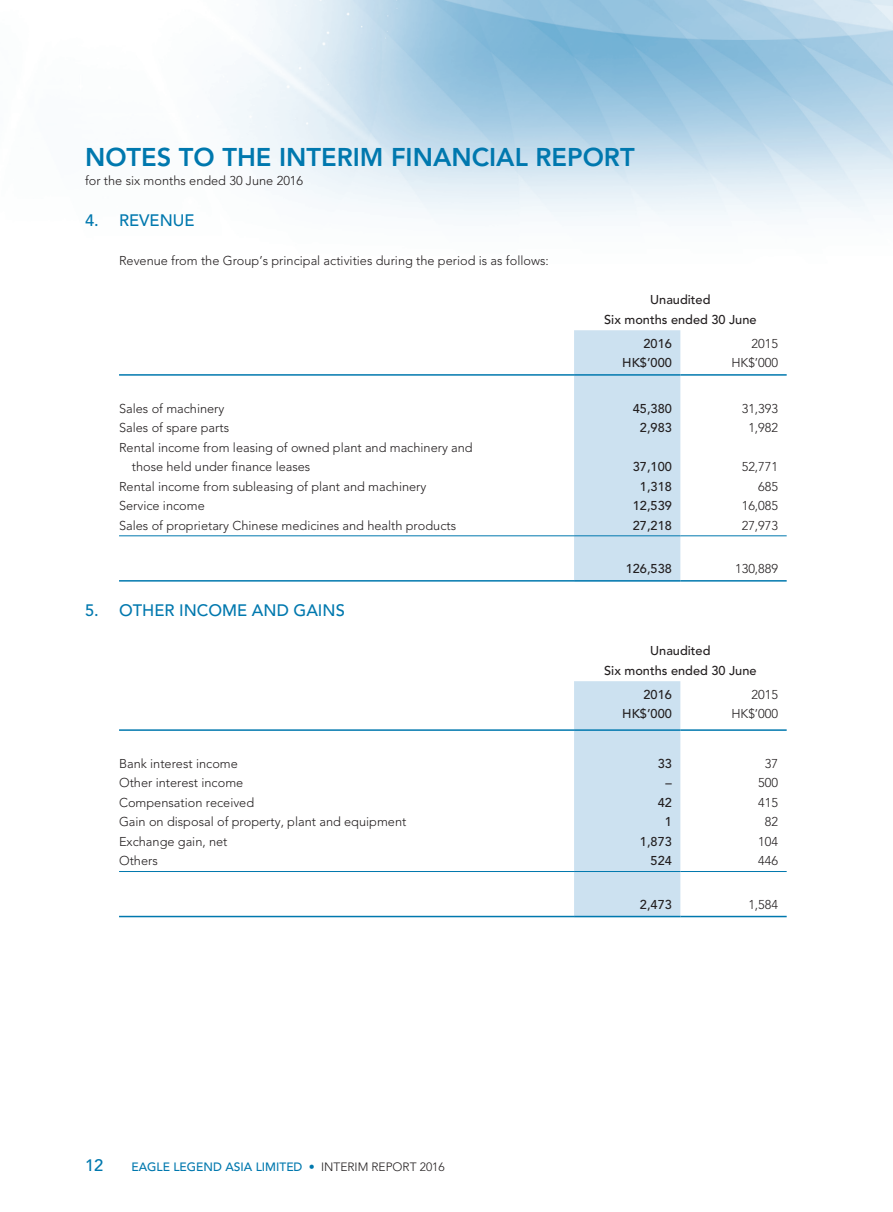
<style>
.page{position:relative;width:893px;height:1212px;background:#fff}
.page>*{position:absolute;margin:0;border:0;box-sizing:border-box;transform-origin:0 0}
.t1{font:800 25.5px "Avenir LT Std";color:#0078ae}
._01_H1{font:500 16.5px "Avenir LT Std";color:#0078ae}
._50_Table_txt{font:300 12.75px "Avenir LT Std";color:#231f20}
._50_Table_txt-2{font:500 12.75px "Avenir LT Std";color:#231f20}
._00_txt{font:300 12.75px "Avenir LT Std";color:#231f20}
.t2{font:500 12px "Avenir LT Std";color:#0078ae}
.s1{font-weight:300}
.s2{font-weight:300;color:#231f20}
</style>
<div class="page">
<div style="left:574px;top:330px;width:106px;height:250px;background:#cce1f0"></div>
<hr style="left:119px;top:374px;width:455px;height:2px;background:#0078ae">
<hr style="left:574px;top:374px;width:106px;height:2px;background:#0078ae">
<hr style="left:680px;top:374px;width:107px;height:2px;background:#0078ae">
<hr style="left:119px;top:535px;width:455px;height:1px;background:#0078ae">
<hr style="left:574px;top:535px;width:106px;height:1px;background:#0078ae">
<hr style="left:680px;top:535px;width:107px;height:1px;background:#0078ae">
<hr style="left:119px;top:580px;width:455px;height:2px;background:#0078ae">
<hr style="left:574px;top:580px;width:106px;height:2px;background:#0078ae">
<hr style="left:680px;top:580px;width:107px;height:2px;background:#0078ae">
<div style="left:574px;top:681px;width:106px;height:235px;background:#cce1f0"></div>
<hr style="left:119px;top:729px;width:455px;height:2px;background:#0078ae">
<hr style="left:574px;top:729px;width:106px;height:2px;background:#0078ae">
<hr style="left:680px;top:729px;width:107px;height:2px;background:#0078ae">
<hr style="left:119px;top:871px;width:455px;height:1px;background:#0078ae">
<hr style="left:574px;top:871px;width:106px;height:1px;background:#0078ae">
<hr style="left:680px;top:871px;width:107px;height:1px;background:#0078ae">
<hr style="left:119px;top:916px;width:455px;height:1px;background:#0078ae">
<hr style="left:574px;top:916px;width:106px;height:1px;background:#0078ae">
<hr style="left:680px;top:916px;width:107px;height:1px;background:#0078ae">
<h1 class="t1" style="left:85px;top:142px;width:551px">NOTES TO THE INTERIM FINANCIAL REPORT</h1>
<p class="_00_txt" style="left:85px;top:173px;width:220px">for the six months ended 30 June 2016</p>
<p class="_01_H1" style="left:85px;top:211px;width:111px">4. REVENUE</p>
<p class="_00_txt" style="left:119px;top:253px;width:431px">Revenue from the Group’s principal activities during the period is as follows:</p>
<p class="_50_Table_txt-2" style="left:650px;top:293px;width:62px">Unaudited</p>
<p class="_50_Table_txt-2" style="left:604px;top:312px;width:154px">Six months ended 30 June</p>
<p class="_50_Table_txt-2" style="left:643px;top:336px;width:30px">2016</p>
<p class="_50_Table_txt" style="left:752px;top:336px;width:28px">2015</p>
<p class="_50_Table_txt-2" style="left:622px;top:355px;width:51px">HK$’000</p>
<p class="_50_Table_txt" style="left:731px;top:355px;width:48px">HK$’000</p>
<p class="_50_Table_txt" style="left:119px;top:401px;width:107px">Sales of machinery</p>
<p class="_50_Table_txt-2" style="left:633px;top:401px;width:40px">45,380</p>
<p class="_50_Table_txt" style="left:742px;top:401px;width:38px">31,393</p>
<p class="_50_Table_txt" style="left:119px;top:420px;width:112px">Sales of spare parts</p>
<p class="_50_Table_txt-2" style="left:640px;top:420px;width:33px">2,983</p>
<p class="_50_Table_txt" style="left:748px;top:420px;width:31px">1,982</p>
<p class="_50_Table_txt" style="left:119px;top:440px;width:355px">Rental income from leasing of owned plant and machinery and</p>
<p class="_50_Table_txt" style="left:132px;top:459px;width:180px">those held under finance leases</p>
<p class="_50_Table_txt-2" style="left:633px;top:459px;width:40px">37,100</p>
<p class="_50_Table_txt" style="left:742px;top:459px;width:38px">52,771</p>
<p class="_50_Table_txt" style="left:119px;top:479px;width:309px">Rental income from subleasing of plant and machinery</p>
<p class="_50_Table_txt-2" style="left:640px;top:479px;width:33px">1,318</p>
<p class="_50_Table_txt" style="left:758px;top:479px;width:21px">685</p>
<p class="_50_Table_txt" style="left:119px;top:498px;width:87px">Service income</p>
<p class="_50_Table_txt-2" style="left:633px;top:498px;width:40px">12,539</p>
<p class="_50_Table_txt" style="left:742px;top:498px;width:38px">16,085</p>
<p class="_50_Table_txt" style="left:119px;top:518px;width:339px">Sales of proprietary Chinese medicines and health products</p>
<p class="_50_Table_txt-2" style="left:633px;top:518px;width:40px">27,218</p>
<p class="_50_Table_txt" style="left:742px;top:518px;width:38px">27,973</p>
<p class="_50_Table_txt-2" style="left:626px;top:561px;width:48px">126,538</p>
<p class="_50_Table_txt" style="left:735px;top:561px;width:45px">130,889</p>
<p class="_01_H1" style="left:85px;top:601px;width:261px">5. OTHER INCOME AND GAINS</p>
<p class="_50_Table_txt-2" style="left:650px;top:643px;width:62px">Unaudited</p>
<p class="_50_Table_txt-2" style="left:604px;top:663px;width:154px">Six months ended 30 June</p>
<p class="_50_Table_txt-2" style="left:643px;top:687px;width:30px">2016</p>
<p class="_50_Table_txt" style="left:752px;top:687px;width:28px">2015</p>
<p class="_50_Table_txt-2" style="left:622px;top:706px;width:51px">HK$’000</p>
<p class="_50_Table_txt" style="left:731px;top:706px;width:48px">HK$’000</p>
<p class="_50_Table_txt" style="left:119px;top:756px;width:120px">Bank interest income</p>
<p class="_50_Table_txt-2" style="left:658px;top:756px;width:16px">33</p>
<p class="_50_Table_txt" style="left:765px;top:756px;width:15px">37</p>
<p class="_50_Table_txt" style="left:119px;top:775px;width:126px">Other interest income</p>
<p class="_50_Table_txt-2" style="left:665px;top:775px;width:8px">–</p>
<p class="_50_Table_txt" style="left:758px;top:775px;width:21px">500</p>
<p class="_50_Table_txt" style="left:119px;top:795px;width:137px">Compensation received</p>
<p class="_50_Table_txt-2" style="left:658px;top:795px;width:16px">42</p>
<p class="_50_Table_txt" style="left:758px;top:795px;width:21px">415</p>
<p class="_50_Table_txt" style="left:119px;top:814px;width:289px">Gain on disposal of property, plant and equipment</p>
<p class="_50_Table_txt-2" style="left:665px;top:814px;width:9px">1</p>
<p class="_50_Table_txt" style="left:765px;top:814px;width:15px">82</p>
<p class="_50_Table_txt" style="left:119px;top:834px;width:110px">Exchange gain, net</p>
<p class="_50_Table_txt-2" style="left:640px;top:834px;width:33px">1,873</p>
<p class="_50_Table_txt" style="left:758px;top:834px;width:21px">104</p>
<p class="_50_Table_txt" style="left:119px;top:853px;width:40px">Others</p>
<p class="_50_Table_txt-2" style="left:651px;top:853px;width:23px">524</p>
<p class="_50_Table_txt" style="left:758px;top:853px;width:21px">446</p>
<p class="_50_Table_txt-2" style="left:640px;top:897px;width:33px">2,473</p>
<p class="_50_Table_txt" style="left:748px;top:897px;width:31px">1,584</p>
<p class="_01_H1" style="left:85px;top:1155px;width:20px">12</p>
<p class="t2" style="left:131px;top:1159px;width:315px">EAGLE LEGEND ASIA LIMITED <span class="s1">•</span> <span class="s2">INTERIM REPORT 2016</span></p>
</div>
